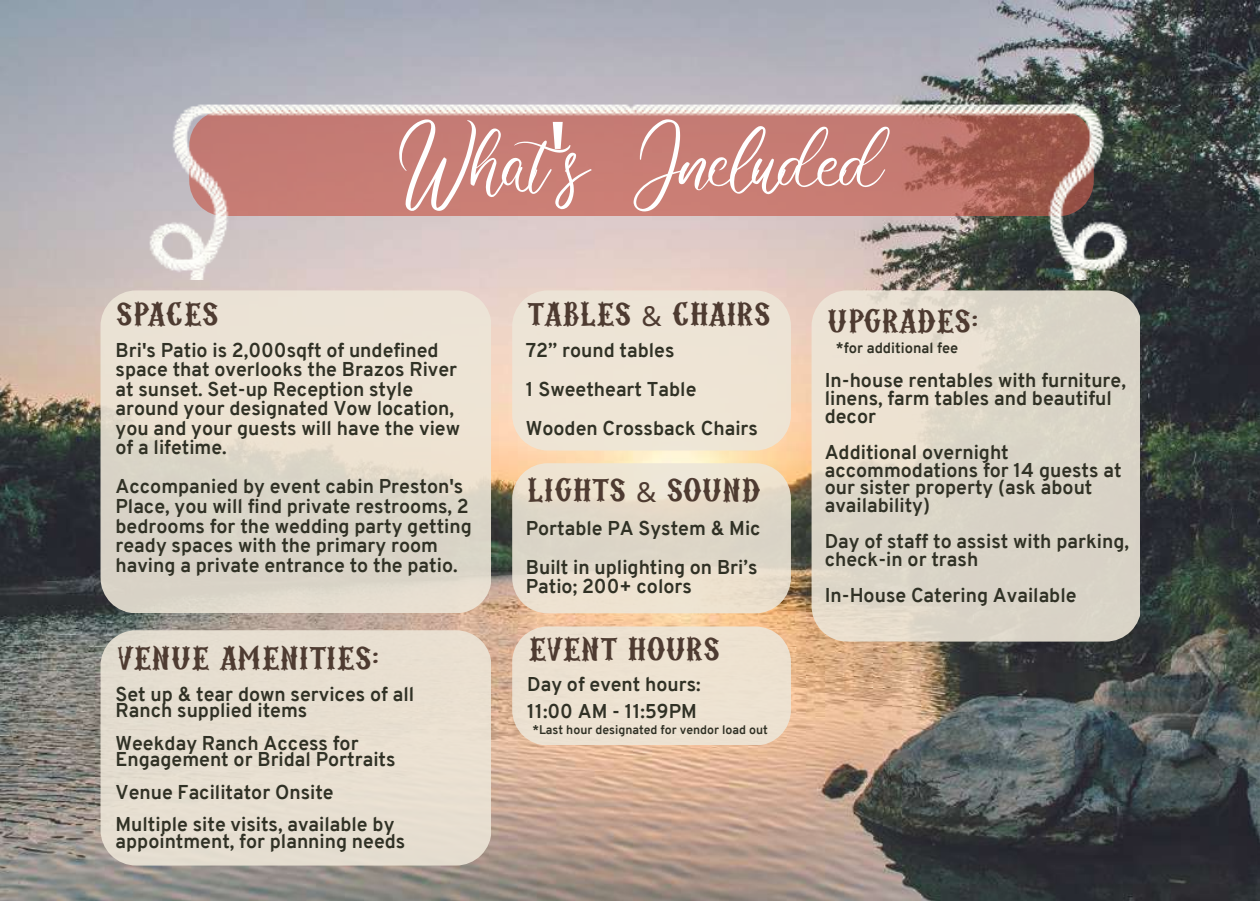
<style>
.page{position:relative;width:1260px;height:901px;background:#fff}
.page>*{position:absolute;margin:0;border:0;box-sizing:border-box;transform-origin:0 0}
.t1{font:104.75px "Clarissa";letter-spacing:-.04em;color:#fff}
.t2{font:27.5px "Kordes";color:#4e3b31}
.t3{font:700 19.5px/19.5px "Overpass";color:#303125}
.t4{font:700 14.5px "Overpass";color:#303125}
.t5{font:700 12.25px "Overpass";color:#303125}
.s1{font-family:"Noto Sans"}
</style>
<div class="page">
<img style="left:0;top:0;width:1260px;height:900px">
<img style="left:119px;top:90px;width:1022px;height:189px">
<svg style="left:101px;top:290px;width:390px;height:322px;background:#e3dbcd"></svg>
<div style="left:101px;top:630px;width:390px;height:235px;background:#e7ded0"></div>
<div style="left:512px;top:290px;width:279px;height:160px;background:#eee4d5"></div>
<svg style="left:512px;top:463px;width:279px;height:150px;background:#e5dbc9"></svg>
<svg style="left:812px;top:290px;width:328px;height:351px;background:#ddd6c8"></svg>
<div style="left:512px;top:626px;width:279px;height:118px;background:#ede2d1"></div>
<h1 class="t1" style="left:399px;top:117px;width:486px">What<span class="s1">'</span>s Included</h1>
<h2 class="t2" style="left:116px;top:300px;width:104px">SPACES</h2>
<h2 class="t2" style="left:528px;top:301px;width:244px">TABLES <span class="s1">&amp;</span> CHAIRS</h2>
<p class="t3" style="left:116px;top:342px;width:346px">Bri's Patio is 2,000sqft of undefined space that overlooks the Brazos River at sunset. Set-up Reception style around your designated Vow location, you and your guests will have the view of a lifetime.</p>
<p class="t3" style="left:116px;top:478px;width:358px">Accompanied by event cabin Preston's Place, you will find private restrooms, 2 bedrooms for the wedding party getting ready spaces with the primary room having a private entrance to the patio.</p>
<h2 class="t2" style="left:118px;top:644px;width:263px">VENUE AMENITIES:</h2>
<p class="t3" style="left:116px;top:687px;width:300px;line-height:16.2px">Set up &amp; tear down services of all<br>Ranch supplied items</p>
<p class="t3" style="left:116px;top:736px;width:282px;line-height:16.2px">Weekday Ranch Access for<br>Engagement or Bridal Portraits</p>
<p class="t3" style="left:116px;top:777px;width:280px;line-height:32.5px">Venue Facilitator Onsite<br>Multiple site visits, available by</p>
<p class="t3" style="left:116px;top:832px;width:291px">appointment, for planning needs</p>
<p class="t3" style="left:526px;top:332px;width:234px;line-height:39px">72” round tables<br>1 Sweetheart Table<br>Wooden Crossback Chairs</p>
<h2 class="t2" style="left:528px;top:476px;width:235px">LIGHTS <span class="s1">&amp;</span> SOUND</h2>
<p class="t3" style="left:526px;top:510px;width:236px;line-height:39px">Portable PA System &amp; Mic<br>Built in uplighting on Bri’s</p>
<p class="t3" style="left:526px;top:578px;width:168px">Patio; 200+ colors</p>
<h2 class="t2" style="left:529px;top:635px;width:193px">EVENT HOURS</h2>
<p class="t3" style="left:527px;top:672px;width:175px;line-height:26.8px">Day of event hours:<br>11:00 AM - 11:59PM</p>
<p class="t5" style="left:532px;top:724px;width:237px">*Last hour designated for vendor load out</p>
<h2 class="t2" style="left:827px;top:307px;width:153px">UPGRADES:</h2>
<p class="t4" style="left:836px;top:342px;width:124px">*for additional fee</p>
<p class="t3" style="left:825px;top:373px;width:303px;line-height:17.8px">In-house rentables with furniture, linens, farm tables and beautiful decor</p>
<p class="t3" style="left:825px;top:444px;width:298px;line-height:17.8px">Additional overnight accommodations for 14 guests at our sister property (ask about availability)</p>
<p class="t3" style="left:825px;top:534px;width:306px;line-height:17.8px">Day of staff to assist with parking, check-in or trash</p>
<p class="t3" style="left:825px;top:587px;width:253px">In-House Catering Available</p>
</div>
